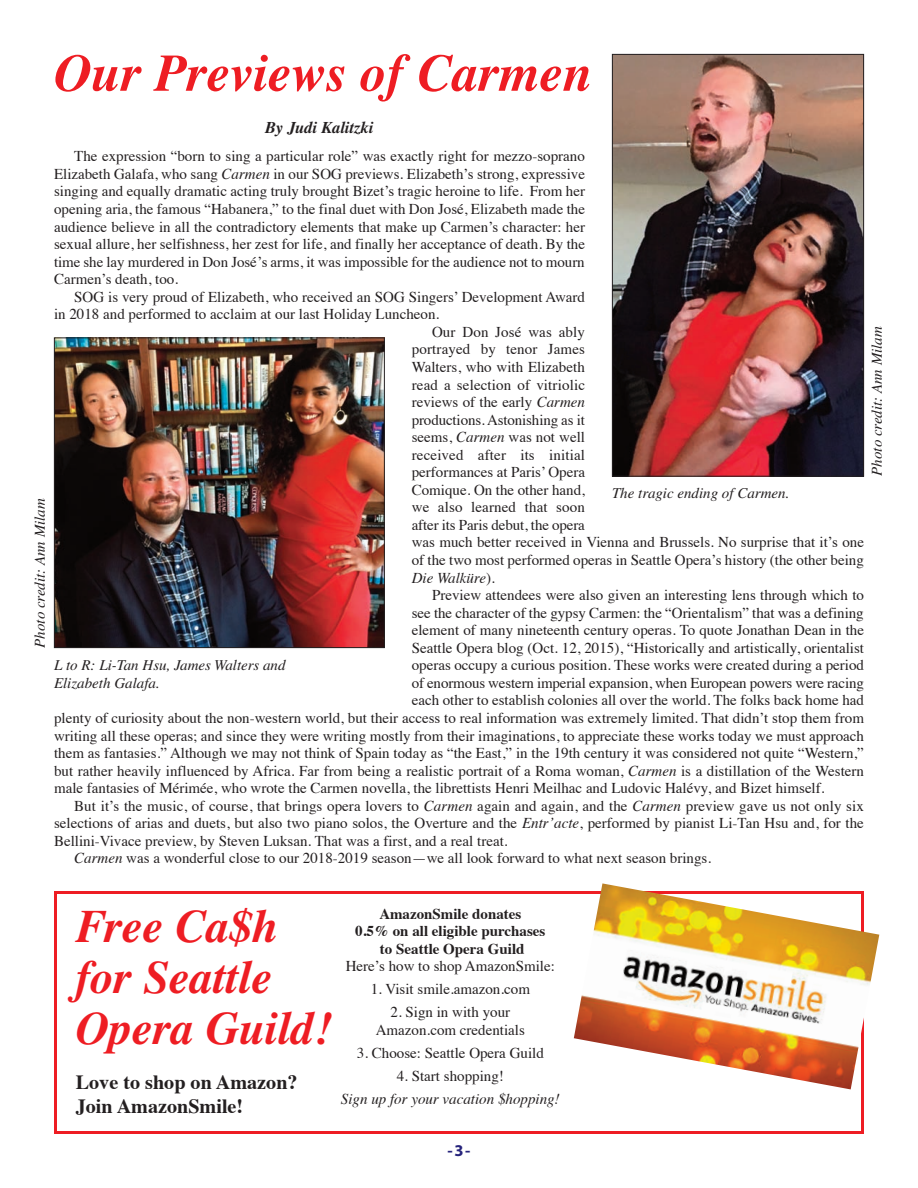
<style>
.page{position:relative;width:918px;height:1188px;background:#fff}
.page>*{position:absolute;margin:0;border:0;box-sizing:border-box;transform-origin:0 0}
.t1{font:italic 700 52.65px "Times";color:#ee1d23}
.t2{font:italic 700 46.5px/51px "Times";color:#ee1d23}
.t3{font:700 20.1px/23.5px "Times";color:#231f20}
.t4{font:italic 700 16.5px "Times";color:#231f20}
.t5{font:700 16.5px "Myriad";color:#26237b}
.t6{font:15px/17.5px "Times";color:#231f20;text-align:justify}
.t7{font:italic 15px/18px "Times";color:#231f20}
.t8{font:700 15px/17.5px "Times";color:#231f20;text-align:center}
.s1{font-style:italic}
.s2{font-style:normal}
</style>
<div class="page">
<img style="left:614px;top:56px;width:248px;height:419px">
<div style="left:612px;top:54px;width:252px;height:423px;border:1px solid #231f20"></div>
<img style="left:56px;top:340px;width:327px;height:306px">
<div style="left:54px;top:338px;width:331px;height:310px;border:1px solid #231f20"></div>
<div style="left:54px;top:891px;width:810px;height:243px;border:3px solid #ee1d23"></div>
<img style="left:574px;top:883px;width:305px;height:206px">
<p class="t7" style="left:32px;top:648px;width:151px;rotate:-90deg">Photo credit: Ann Milam</p>
<h1 class="t1" style="left:54px;top:54px;width:540px">Our Previews of Carmen</h1>
<p class="t4" style="left:265px;top:121px;width:110px">By Judi Kalitzki</p>
<p class="t6" style="left:54px;top:149px;width:533px;text-indent:20px">The expression “born to sing a particular role” was exactly right for mezzo-soprano Elizabeth Galafa, who sang <span class="s1">Carmen</span> in our SOG previews. Elizabeth’s strong, expressive singing and equally dramatic acting truly brought Bizet’s tragic heroine to life. From her opening aria, the famous “Habanera,” to the final duet with Don José, Elizabeth made the audience believe in all the contradictory elements that make up Carmen’s character: her sexual allure, her selfishness, her zest for life, and finally her acceptance of death. By the time she lay murdered in Don José’s arms, it was impossible for the audience not to mourn Carmen’s death, too.</p>
<p class="t6" style="left:74px;top:289px;width:512px">SOG is very proud of Elizabeth, who received an SOG Singers’ Development Award</p>
<p class="t6" style="left:54px;top:307px;width:387px">in 2018 and performed to acclaim at our last Holiday Luncheon.</p>
<p class="t6" style="left:432px;top:324px;width:155px">Our Don José was ably</p>
<p class="t6" style="left:412px;top:342px;width:175px">portrayed by tenor James</p>
<p class="t6" style="left:412px;top:359px;width:175px">Walters, who with Elizabeth</p>
<p class="t6" style="left:412px;top:377px;width:175px">read a selection of vitriolic</p>
<p class="t6" style="left:412px;top:395px;width:175px">reviews of the early <span class="s1">Carmen</span></p>
<p class="t6" style="left:412px;top:412px;width:175px">productions. Astonishing as it</p>
<p class="t6" style="left:412px;top:430px;width:175px">seems, <span class="s1">Carmen</span> was not well</p>
<p class="t6" style="left:412px;top:447px;width:175px">received after its initial</p>
<p class="t6" style="left:412px;top:465px;width:175px">performances at Paris’ Opera</p>
<p class="t6" style="left:412px;top:482px;width:175px">Comique. On the other hand,</p>
<p class="t6" style="left:412px;top:500px;width:175px">we also learned that soon</p>
<p class="t6" style="left:412px;top:517px;width:175px">after its Paris debut, the opera</p>
<p class="t6" style="left:412px;top:535px;width:454px">was much better received in Vienna and Brussels. No surprise that it’s one</p>
<p class="t6" style="left:412px;top:553px;width:454px">of the two most performed operas in Seattle Opera’s history (the other being</p>
<p class="t7" style="left:412px;top:570px;width:85px">Die Walküre<span class="s2">).</span></p>
<p class="t6" style="left:432px;top:588px;width:434px">Preview attendees were also given an interesting lens through which to</p>
<p class="t6" style="left:412px;top:605px;width:454px">see the character of the gypsy Carmen: the “Orientalism” that was a defining</p>
<p class="t6" style="left:412px;top:623px;width:454px">element of many nineteenth century operas. To quote Jonathan Dean in the</p>
<p class="t6" style="left:412px;top:640px;width:454px">Seattle Opera blog (Oct. 12, 2015), “Historically and artistically, orientalist</p>
<p class="t6" style="left:412px;top:658px;width:454px">operas occupy a curious position. These works were created during a period</p>
<p class="t6" style="left:412px;top:675px;width:454px">of enormous western imperial expansion, when European powers were racing</p>
<p class="t6" style="left:412px;top:693px;width:454px">each other to establish colonies all over the world. The folks back home had</p>
<p class="t6" style="left:54px;top:710px;width:812px">plenty of curiosity about the non-western world, but their access to real information was extremely limited. That didn’t stop them from</p>
<p class="t6" style="left:54px;top:728px;width:812px">writing all these operas; and since they were writing mostly from their imaginations, to appreciate these works today we must approach</p>
<p class="t6" style="left:54px;top:746px;width:811px">them as fantasies.” Although we may not think of Spain today as “the East,” in the 19th century it was considered not quite “Western,”</p>
<p class="t6" style="left:54px;top:763px;width:812px">but rather heavily influenced by Africa. Far from being a realistic portrait of a Roma woman, <span class="s1">Carmen</span> is a distillation of the Western</p>
<p class="t6" style="left:54px;top:781px;width:772px">male fantasies of Mérimée, who wrote the Carmen novella, the librettists Henri Meilhac and Ludovic Halévy, and Bizet himself.</p>
<p class="t6" style="left:74px;top:798px;width:791px">But it’s the music, of course, that brings opera lovers to <span class="s1">Carmen</span> again and again, and the <span class="s1">Carmen</span> preview gave us not only six</p>
<p class="t6" style="left:54px;top:816px;width:811px">selections of arias and duets, but also two piano solos, the Overture and the <span class="s1">Entr’acte</span>, performed by pianist Li-Tan Hsu and, for the</p>
<p class="t6" style="left:54px;top:833px;width:455px">Bellini-Vivace preview, by Steven Luksan. That was a first, and a real treat.</p>
<p class="t6" style="left:74px;top:851px;width:638px"><span class="s1">Carmen</span> was a wonderful close to our 2018-2019 season—we all look forward to what next season brings.</p>
<p class="t7" style="left:869px;top:476px;width:151px;rotate:-90deg">Photo credit: Ann Milam</p>
<p class="t7" style="left:612px;top:485px;width:179px">The tragic ending of Carmen.</p>
<p class="t7" style="left:54px;top:657px;width:233px">L to R: Li-Tan Hsu, James Walters and<br>Elizabeth Galafa.</p>
<h2 class="t2" style="left:76px;top:905px;width:258px">Free Ca$h for Seattle<br>Opera Guild!</h2>
<p class="t8" style="left:355px;top:906px;width:192px">AmazonSmile donates<br>0.5% on all eligible purchases to Seattle Opera Guild</p>
<p class="t6" style="left:346px;top:959px;width:211px">Here’s how to shop AmazonSmile:</p>
<p class="t6" style="left:371px;top:982px;width:161px">1. Visit smile.amazon.com</p>
<p class="t6" style="left:376px;top:1005px;width:151px;text-align:center">2. Sign in with your<br>Amazon.com credentials</p>
<p class="t6" style="left:357px;top:1045px;width:189px">3. Choose: Seattle Opera Guild</p>
<p class="t6" style="left:397px;top:1068px;width:109px">4. Start shopping!</p>
<p class="t7" style="left:341px;top:1091px;width:220px">Sign up for your vacation $hopping!</p>
<h3 class="t3" style="left:76px;top:1072px;width:223px">Love to shop on Amazon?<br>Join AmazonSmile!</h3>
<p class="t5" style="left:447px;top:1144px;width:25px">-3-</p>
</div>
